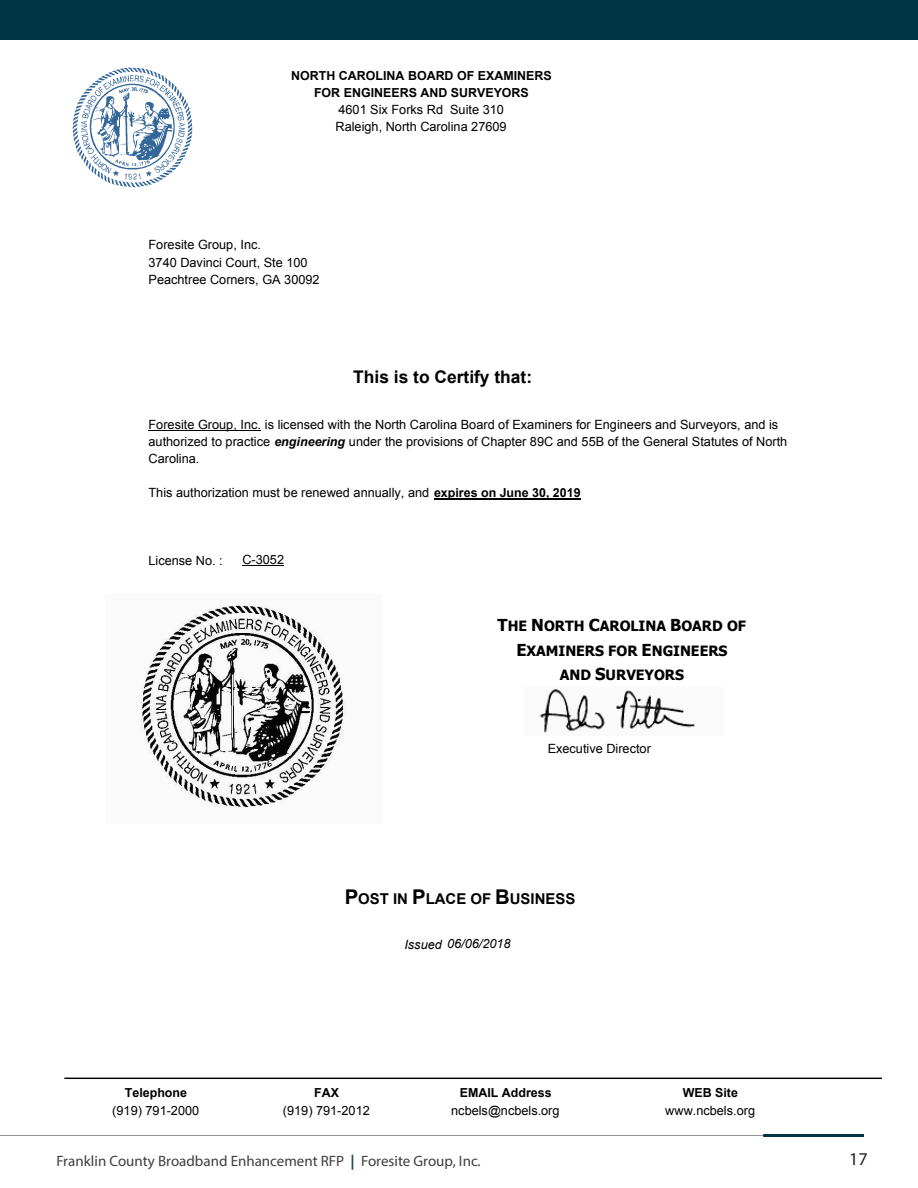
<style>
.page{position:relative;width:918px;height:1188px;background:#fff}
.page>*{position:absolute;margin:0;border:0;box-sizing:border-box;transform-origin:0 0}
.t1{font:18px "Myriad Pro";color:#231f20}
.t2{font:700 17.4px "Arial";color:#000}
.t3{font:15px "Myriad Pro";color:#3e3e3f}
.t4{font:700 15px "Arial";color:#000}
.t5{font:700 14.1px/24.5px "Tahoma";color:#000;text-align:center}
.t6{font:12.75px/17.1px "Arial";color:#000}
.t7{font:italic 12.75px "Arial";color:#000}
.t8{font:700 12.45px/17.1px "Arial";color:#000;text-align:center}
.s1{font-weight:700;font-style:italic;font-size:12.45px}
.s2{font-weight:700;font-size:12.45px}
.s3{font-size:16.5px}
.s4{font-size:20.4px}
.s5{font-weight:700;color:#1a4957}
</style>
<div class="page">
<div style="left:0;top:0;width:918px;height:40px;background:#003544"></div>
<hr style="left:0;top:1135px;width:864px;height:1px;background:#939598">
<hr style="left:763px;top:1134px;width:101px;height:3px;background:#003544">
<hr style="left:64px;top:1078px;width:818px;height:1px;background:#000">
<img style="left:72px;top:67px;width:121px;height:121px">
<hr style="left:242px;top:565px;width:42px;height:1px;background:#000">
<hr style="left:434px;top:498px;width:147px;height:2px;background:#000">
<hr style="left:149px;top:430px;width:112px;height:1px;background:#000">
<img style="left:141px;top:605px;width:206px;height:203px">
<img style="left:540px;top:689px;width:155px;height:44px">
<p class="t8" style="left:291px;top:67px;width:262px">NORTH CAROLINA BOARD OF EXAMINERS<br>FOR ENGINEERS AND SURVEYORS</p>
<p class="t6" style="left:336px;top:101px;width:173px">4601 Six Forks Rd Suite 310<br>Raleigh, North Carolina 27609</p>
<p class="t6" style="left:149px;top:235px;width:173px;line-height:17.7px">Foresite Group, Inc.<br>3740 Davinci Court, Ste 100<br>Peachtree Corners, GA 30092</p>
<p class="t2" style="left:353px;top:365px;width:180px">This is to Certify that:</p>
<p class="t6" style="left:149px;top:416px;width:640px">Foresite Group, Inc. is licensed with the North Carolina Board of Examiners for Engineers and Surveyors, and is authorized to practice <span class="s1">engineering</span> under the provisions of Chapter 89C and 55B of the General Statutes of North<br>Carolina.</p>
<p class="t6" style="left:149px;top:484px;width:434px">This authorization must be renewed annually, and <span class="s2">expires on June 30, 2019</span></p>
<p class="t6" style="left:149px;top:552px;width:76px">License No. :</p>
<p class="t6" style="left:242px;top:551px;width:43px">C-3052</p>
<p class="t5" style="left:498px;top:615px;width:250px"><span class="s3">T</span>HE <span class="s3">N</span>ORTH <span class="s3">C</span>AROLINA <span class="s3">B</span>OARD OF<br><span class="s3">E</span>XAMINERS FOR <span class="s3">E</span>NGINEERS<br>AND <span class="s3">S</span>URVEYORS</p>
<p class="t6" style="left:548px;top:740px;width:105px">Executive Director</p>
<p class="t4" style="left:345px;top:888px;width:232px"><span class="s4">P</span>OST IN <span class="s4">P</span>LACE OF <span class="s4">B</span>USINESS</p>
<p class="t7" style="left:404px;top:935px;width:108px">Issued 06/06/2018</p>
<p class="t8" style="left:125px;top:1085px;width:64px">Telephone</p>
<p class="t6" style="left:112px;top:1101px;width:88px">(919) 791-2000</p>
<p class="t8" style="left:314px;top:1085px;width:26px">FAX</p>
<p class="t6" style="left:283px;top:1101px;width:88px">(919) 791-2012</p>
<p class="t8" style="left:460px;top:1085px;width:93px">EMAIL Address</p>
<p class="t6" style="left:451px;top:1101px;width:110px">ncbels@ncbels.org</p>
<p class="t8" style="left:683px;top:1085px;width:57px">WEB Site</p>
<p class="t6" style="left:665px;top:1101px;width:91px">www.ncbels.org</p>
<p class="t3" style="left:56px;top:1152px;width:426px">Franklin County Broadband Enhancement RFP <span class="s5">|</span> Foresite Group, Inc.</p>
<h1 class="t1" style="left:849px;top:1148px;width:20px">17</h1>
</div>
